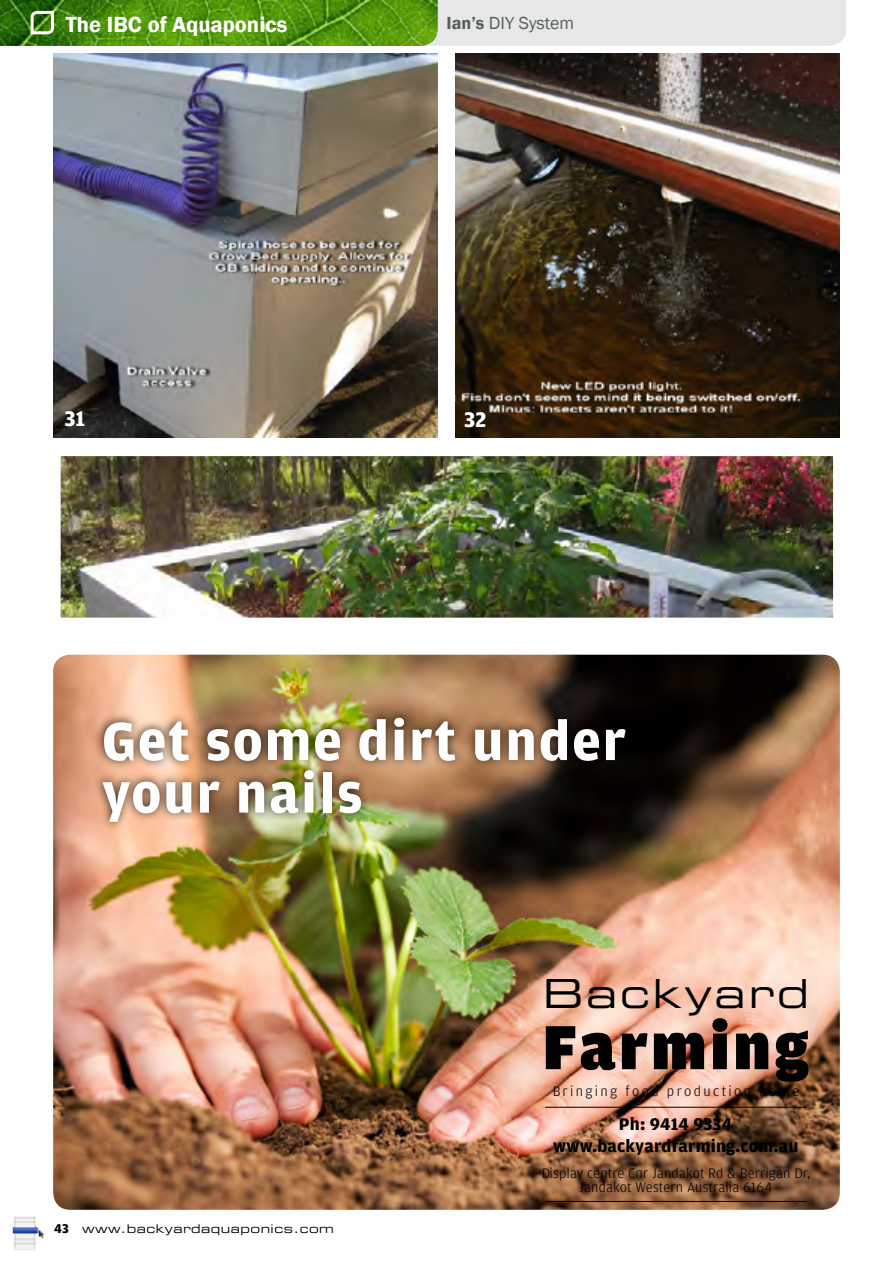
<style>
.page{position:relative;width:893px;height:1263px;background:#fff}
.page>*{position:absolute;margin:0;border:0;box-sizing:border-box;transform-origin:0 0}
.t1{font:900 66px "Amplitude";letter-spacing:.06em;color:#000}
.t2{font:700 57px/52.5px "Amplitude";letter-spacing:.03em;color:#fff}
.t3{font:40.5px "Eurostile LT Std Ex 2";letter-spacing:.07em;color:#000}
.t4{font:600 22.5px "Franklin Gothic";color:#fff}
.t5{font:700 22.5px "Amplitude";color:#fff}
.t6{font:700 18px/21.6px "Amplitude";letter-spacing:.01em;color:#000;text-align:center}
.t7{font:18px "Franklin Gothic";color:#555f5c}
.t8{font:300 14.7px/14.7px "Amplitude";letter-spacing:.01em;color:#000;text-align:center}
.t9{font:300 14.7px "Amplitude";letter-spacing:.165em;color:#000}
.t10{font:12px "Eurostile LT Std Ex 2";letter-spacing:.04em;color:#000}
.s1{font-weight:600}
.s2{font-family:"Amplitude";font-weight:700;font-size:13.5px}
</style>
<div class="page">
<img style="left:12px;top:1216px;width:33px;height:34px">
<img style="left:53px;top:53px;width:384px;height:384px">
<img style="left:455px;top:53px;width:385px;height:384px">
<img style="left:62px;top:458px;width:770px;height:158px">
<div style="left:53px;top:449px;width:788px;height:176px;border:8px solid #fff"></div>
<img style="left:53px;top:655px;width:787px;height:555px">
<hr style="left:545px;top:1107px;width:261px;height:1px;background:#000">
<hr style="left:545px;top:1201px;width:261px;height:1px;background:#000">
<div style="left:92px;top:707px;width:543px;height:125px;background:#000;opacity:.75"></div>
<svg style="left:0;top:0;width:846px;height:46px;background:#97b977"></svg>
<h3 class="t4" style="left:66px;top:10px;width:223px">The IBC of Aquaponics</h3>
<p class="t7" style="left:446px;top:11px;width:129px"><span class="s1">Ian’s</span> DIY System</p>
<h3 class="t5" style="left:65px;top:406px;width:22px">31</h3>
<h3 class="t5" style="left:464px;top:407px;width:24px">32</h3>
<h2 class="t2" style="left:102px;top:715px;width:526px">Get some dirt under your nails</h2>
<h3 class="t3" style="left:542px;top:966px;width:268px">Backyard</h3>
<h1 class="t1" style="left:543px;top:1010px;width:267px">Farming</h1>
<p class="t6" style="left:553px;top:1114px;width:247px">Ph: 9414 9334 www.backyardfarming.com.au</p>
<p class="t9" style="left:552px;top:1083px;width:249px">Bringing food production home</p>
<p class="t10" style="left:54px;top:1221px;width:282px"><span class="s2">43</span> www.backyardaquaponics.com</p>
<p class="t8" style="left:541px;top:1165px;width:271px">Display centre Cnr Jandakot Rd &amp; Berrigan Dr,<br>Jandakot Western Australia 6164</p>
</div>
